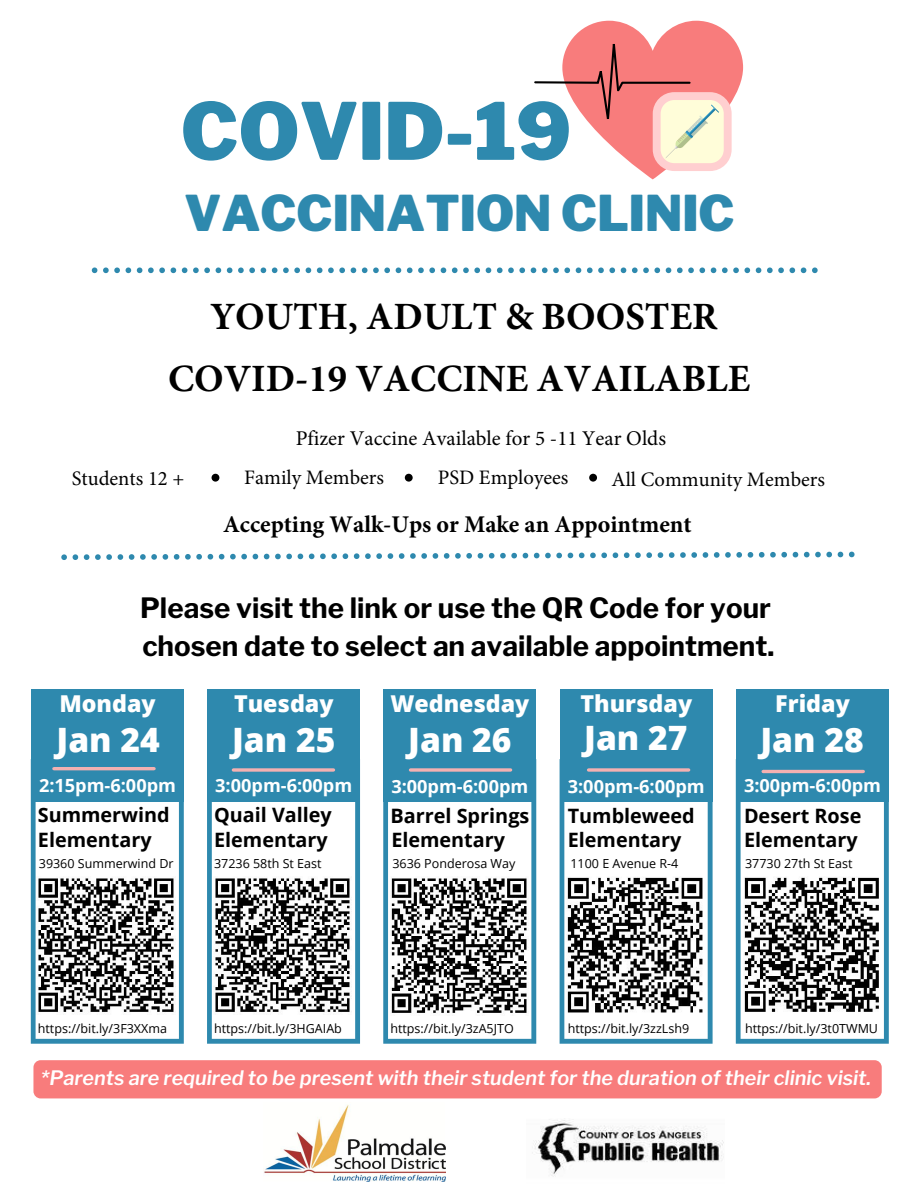
<style>
.page{position:relative;width:918px;height:1188px;background:#fff}
.page>*{position:absolute;margin:0;border:0;box-sizing:border-box;transform-origin:0 0}
.t1{font:900 78.3px "Libre Franklin";color:#2e89ae}
.t2{font:900 48.9px "Libre Franklin";color:#2e89ae}
.t3{font:700 38.7px/62.4px "Minion Pro";color:#000;text-align:center}
.t4{font:800 33.6px "Open Sans";color:#fff}
.t5{font:700 27.75px/37.3px "Libre Franklin";color:#000}
.t6{font:700 24px "Minion Pro";color:#000}
.t7{font:800 23.25px "Open Sans";color:#fff}
.t8{font:21px "Minion Pro";color:#000}
.t9{font:20.55px "Minion Pro";color:#000}
.t10{font:700 19.8px "Open Sans";color:#000}
.t11{font:italic 600 19.8px "Libre Franklin";color:#fff}
.t12{font:700 18.15px "Open Sans";color:#fff}
.t13{font:12.6px "Open Sans";color:#000}
</style>
<div class="page">
<svg style="left:534px;top:21px;width:209px;height:158px"></svg>
<svg style="left:92px;top:267px;width:726px;height:6px"></svg>
<div style="left:33px;top:1060px;width:849px;height:38px;background:#f87c7c;border-radius:7px"></div>
<svg style="left:61px;top:552px;width:794px;height:8px"></svg>
<div style="left:212px;top:474px;width:7px;height:8px;background:#000;border-radius:50%"></div>
<div style="left:405px;top:474px;width:8px;height:8px;background:#000;border-radius:50%"></div>
<div style="left:589px;top:474px;width:8px;height:8px;background:#000;border-radius:50%"></div>
<div style="left:31px;top:690px;width:153px;height:112px;background:#2e89ae"></div>
<svg style="left:31px;top:767px;width:153px;height:277px"></svg>
<div style="left:207px;top:690px;width:153px;height:112px;background:#2e89ae"></div>
<svg style="left:207px;top:768px;width:153px;height:276px"></svg>
<div style="left:383px;top:690px;width:153px;height:112px;background:#2e89ae"></div>
<svg style="left:383px;top:768px;width:153px;height:276px"></svg>
<div style="left:560px;top:690px;width:153px;height:112px;background:#2e89ae"></div>
<svg style="left:560px;top:768px;width:153px;height:276px"></svg>
<div style="left:736px;top:690px;width:153px;height:112px;background:#2e89ae"></div>
<svg style="left:736px;top:769px;width:153px;height:275px"></svg>
<hr style="left:54px;top:767px;width:100px;height:3px;background:#f4b1b1">
<svg style="left:233px;top:768px;width:101px;height:4px"></svg>
<svg style="left:410px;top:768px;width:101px;height:4px"></svg>
<svg style="left:589px;top:768px;width:100px;height:4px"></svg>
<hr style="left:763px;top:770px;width:100px;height:3px;background:#f4b1b1">
<img style="left:37px;top:876px;width:138px;height:139px">
<img style="left:390px;top:876px;width:139px;height:140px">
<img style="left:743px;top:876px;width:138px;height:139px">
<img style="left:213px;top:876px;width:138px;height:139px">
<img style="left:567px;top:876px;width:138px;height:139px">
<img style="left:264px;top:1104px;width:182px;height:77px">
<img style="left:532px;top:1120px;width:192px;height:57px">
<p class="t1" style="left:181px;top:84px;width:392px">COVID-19</p>
<p class="t2" style="left:185px;top:184px;width:551px">VACCINATION CLINIC</p>
<p class="t3" style="left:168px;top:285px;width:584px">YOUTH, ADULT &amp; BOOSTER<br>COVID-19 VACCINE AVAILABLE</p>
<p class="t8" style="left:296px;top:424px;width:372px">Pfizer Vaccine Available for 5 -11 Year Olds</p>
<h3 class="t9" style="left:244px;top:464px;width:141px">Family Members</h3>
<h3 class="t9" style="left:438px;top:464px;width:132px">PSD Employees</h3>
<p class="t9" style="left:72px;top:465px;width:114px">Students 12 +</p>
<p class="t9" style="left:612px;top:466px;width:215px">All Community Members</p>
<p class="t6" style="left:223px;top:508px;width:470px">Accepting Walk-Ups or Make an Appointment</p>
<p class="t5" style="left:140px;top:590px;width:636px">Please visit the link or use the QR Code for your chosen date to select an available appointment.</p>
<p class="t7" style="left:59px;top:687px;width:98px">Monday</p>
<p class="t7" style="left:775px;top:687px;width:76px">Friday</p>
<p class="t7" style="left:234px;top:687px;width:101px">Tuesday</p>
<p class="t7" style="left:580px;top:687px;width:113px">Thursday</p>
<p class="t7" style="left:390px;top:687px;width:141px">Wednesday</p>
<p class="t4" style="left:57px;top:716px;width:105px">Jan 24</p>
<p class="t4" style="left:232px;top:716px;width:105px">Jan 25</p>
<p class="t4" style="left:408px;top:716px;width:105px">Jan 26</p>
<p class="t4" style="left:584px;top:714px;width:105px">Jan 27</p>
<p class="t4" style="left:760px;top:716px;width:105px">Jan 28</p>
<p class="t12" style="left:39px;top:772px;width:139px">2:15pm-6:00pm</p>
<p class="t12" style="left:215px;top:772px;width:139px">3:00pm-6:00pm</p>
<p class="t12" style="left:391px;top:774px;width:139px">3:00pm-6:00pm</p>
<p class="t12" style="left:568px;top:774px;width:139px">3:00pm-6:00pm</p>
<p class="t12" style="left:744px;top:772px;width:139px">3:00pm-6:00pm</p>
<p class="t10" style="left:38px;top:801px;width:133px">Summerwind</p>
<p class="t10" style="left:38px;top:825px;width:115px">Elementary</p>
<p class="t10" style="left:214px;top:801px;width:119px">Quail Valley</p>
<p class="t10" style="left:214px;top:825px;width:115px">Elementary</p>
<p class="t10" style="left:390px;top:802px;width:141px">Barrel Springs</p>
<p class="t10" style="left:391px;top:825px;width:115px">Elementary</p>
<p class="t10" style="left:568px;top:802px;width:128px">Tumbleweed</p>
<p class="t10" style="left:568px;top:826px;width:115px">Elementary</p>
<p class="t10" style="left:744px;top:802px;width:119px">Desert Rose</p>
<p class="t10" style="left:744px;top:825px;width:115px">Elementary</p>
<p class="t13" style="left:39px;top:854px;width:136px">39360 Summerwind Dr</p>
<p class="t13" style="left:214px;top:854px;width:109px">37236 58th St East</p>
<p class="t13" style="left:392px;top:854px;width:125px">3636 Ponderosa Way</p>
<p class="t13" style="left:571px;top:854px;width:109px">1100 E Avenue R-4</p>
<p class="t13" style="left:745px;top:854px;width:109px">37730 27th St East</p>
<p class="t13" style="left:38px;top:1019px;width:131px">https://bit.ly/3F3XXma</p>
<p class="t13" style="left:214px;top:1019px;width:129px">https://bit.ly/3HGAIAb</p>
<p class="t13" style="left:390px;top:1019px;width:125px">https://bit.ly/3zA5JTO</p>
<p class="t13" style="left:568px;top:1019px;width:123px">https://bit.ly/3zzLsh9</p>
<p class="t13" style="left:745px;top:1019px;width:134px">https://bit.ly/3t0TWMU</p>
<p class="t11" style="left:41px;top:1066px;width:832px">*Parents are required to be present with their student for the duration of their clinic visit.</p>
</div>
